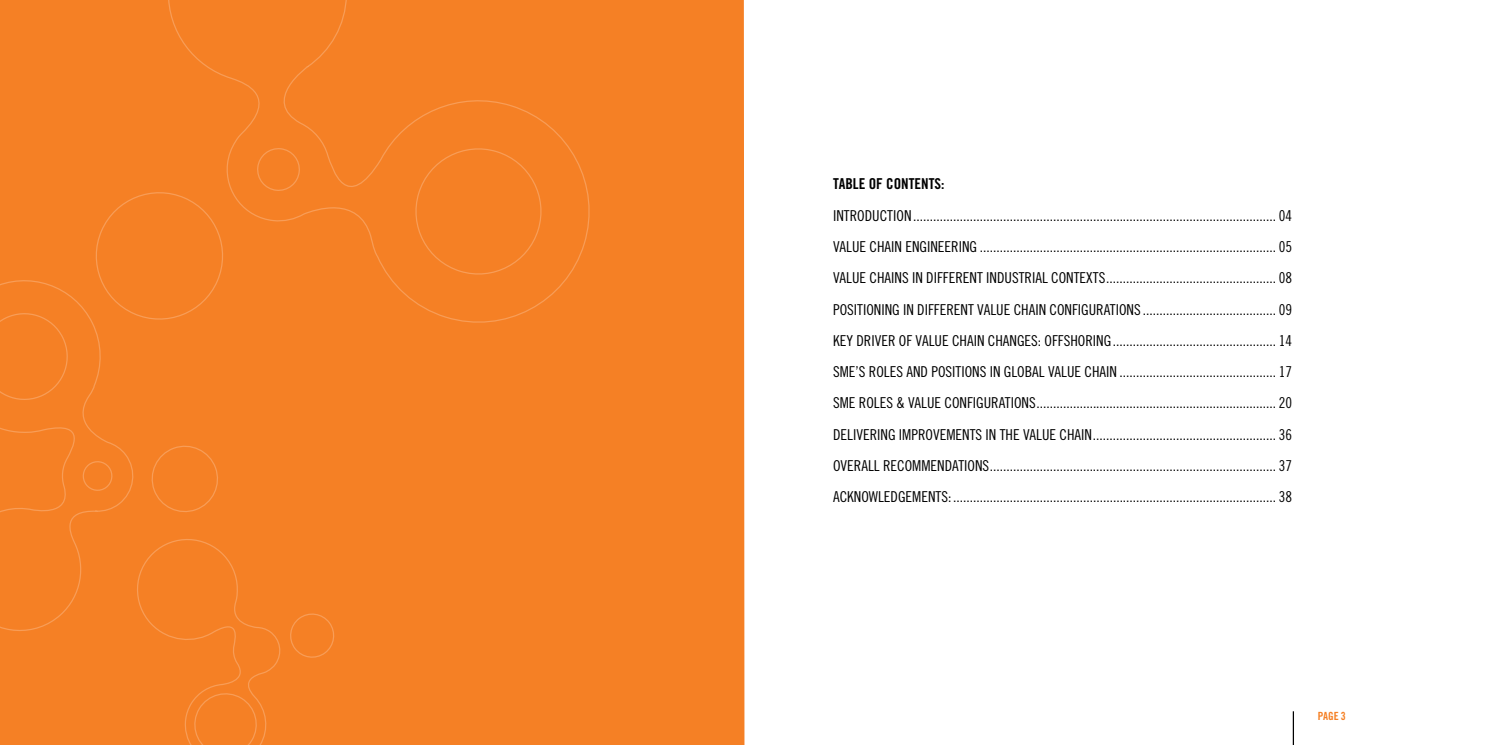
<style>
.page{position:relative;width:1489px;height:745px;background:#fff}
.page>*{position:absolute;margin:0;border:0;box-sizing:border-box;transform-origin:0 0}
.t1{font:15px/31.2px "Trade Gothic Cond Eighteen";color:#000;text-align:justify}
.t2{font:15px "Trade Gothic Bold Cond Twenty";color:#000}
.t3{font:11.25px "Trade Gothic Bold Cond Twenty";color:#f58025}
</style>
<div class="page">
<hr style="left:1292px;top:710px;width:1px;height:34px;background:#000">
<div style="left:0;top:0;width:744px;height:744px;background:#f58025"></div>
<div style="left:86px;top:182px;width:81px;height:145px;background:#f58025"></div>
<div style="left:167px;top:0;width:436px;height:336px;background:#f58025"></div>
<svg style="left:148px;top:442px;width:74px;height:73px;background:#f58127"></svg>
<div style="left:0;top:270px;width:137px;height:367px;background:#f58025"></div>
<div style="left:132px;top:533px;width:204px;height:211px;background:#f58025"></div>
<p class="t2" style="left:833px;top:175px;width:113px">TABLE OF CONTENTS:</p>
<p class="t1" style="left:833px;top:199px;width:460px">INTRODUCTION............................................................................................................. 04<br>VALUE CHAIN ENGINEERING ......................................................................................... 05<br>VALUE CHAINS IN DIFFERENT INDUSTRIAL CONTEXTS................................................... 08<br>POSITIONING</p>
<p class="t1" style="left:833px;top:293px;width:460px;text-indent:310px">........................................ 09<br>KEY DRIVER OF VALUE CHAIN CHANGES: OFFSHORING................................................. 14<br>SME’S ROLES AND POSITIONS IN GLOBAL VALUE CHAIN ............................................... 17<br>SME ROLES &amp; VALUE CONFIGURATIONS........................................................................ 20<br>DELIVERING IMPROVEMENTS IN THE VALUE CHAIN....................................................... 36<br>OVERALL RECOMMENDATIONS...................................................................................... 37<br>ACKNOWLEDGEMENTS:................................................................................................. 38</p>
<p class="t1" style="left:903px;top:293px;width:22px">IN DIFFERENT</p>
<p class="t1" style="left:977px;top:293px;width:8px">VALUE</p>
<p class="t1" style="left:1013px;top:293px;width:8px">CHAIN</p>
<p class="t1" style="left:1049px;top:293px;width:8px">CONFIGURATIONS</p>
<p class="t3" style="left:1317px;top:708px;width:30px">PAGE 3</p>
</div>
